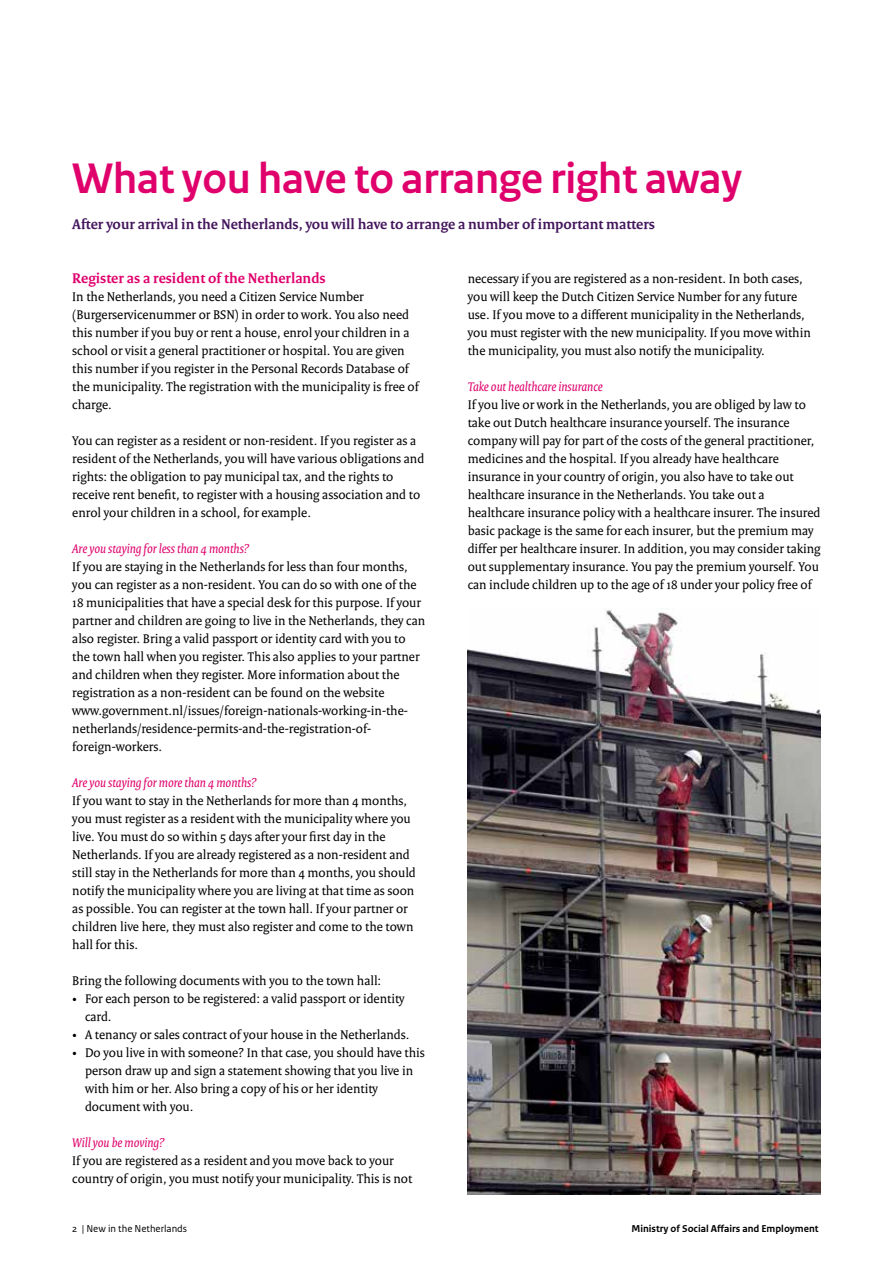
<style>
.page{position:relative;width:893px;height:1263px;background:#fff}
.page>*{position:absolute;margin:0;border:0;box-sizing:border-box;transform-origin:0 0}
.t1{font:700 45px "Rijksoverheid Sans Heading";color:#e0006c}
.t2{font:700 15px "Rijksoverheid Serif";color:#44165d}
.t3{font:700 15px "Rijksoverheid Serif";color:#e0006c}
.t4{font:13.5px/18px "Rijksoverheid Serif";color:#000}
.t5{font:italic 13.5px "Rijksoverheid Serif";color:#e0006c}
.t6{font:700 10.5px "Rijksoverheid Sans Text";color:#000}
.t7{font:10.5px "Rijksoverheid Sans Text";color:#000}
</style>
<div class="page">
<img style="left:468px;top:608px;width:353px;height:587px">
<h1 class="t1" style="left:72px;top:153px;width:671px">What you have to arrange right away</h1>
<p class="t2" style="left:72px;top:215px;width:584px">After your arrival in the Netherlands, you will have to arrange a number of important matters</p>
<p class="t3" style="left:72px;top:269px;width:255px">Register as a resident of the Netherlands</p>
<p class="t4" style="left:72px;top:288px;width:348px">In the Netherlands, you need a Citizen Service Number (Burgerservicenummer or BSN) in order to work. You also need this number if you buy or rent a house, enrol your children in a school or visit a general practitioner or hospital. You are given this number if you register in the Personal Records Database of the municipality. The registration with the municipality is free of charge.</p>
<p class="t4" style="left:72px;top:432px;width:353px">You can register as a resident or non-resident. If you register as a resident of the Netherlands, you will have various obligations and rights: the obligation to pay municipal tax, and the rights to receive rent benefit, to register with a housing association and to enrol your children in a school, for example.</p>
<p class="t5" style="left:72px;top:541px;width:179px">Are you staying for less than 4 months?</p>
<p class="t4" style="left:72px;top:558px;width:354px">If you are staying in the Netherlands for less than four months, you can register as a non-resident. You can do so with one of the 18 municipalities that have a special desk for this purpose. If your partner and children are going to live in the Netherlands, they can also register. Bring a valid passport or identity card with you to the town hall when you register. This also applies to your partner and children when they register. More information about the registration as a non-resident can be found on the website www.government.nl/issues/foreign-nationals-working-in-the&shy;netherlands/residence-permits-and-the-registration-of&shy;foreign-workers.</p>
<p class="t5" style="left:72px;top:775px;width:186px">Are you staying for more than 4 months?</p>
<p class="t4" style="left:72px;top:792px;width:345px">If you want to stay in the Netherlands for more than 4 months, you must register as a resident with the municipality where you live. You must do so within 5 days after your first day in the Netherlands. If you are already registered as a non-resident and still stay in the Netherlands for more than 4 months, you should notify the municipality where you are living at that time as soon as possible. You can register at the town hall. If your partner or children live here, they must also register and come to the town hall for this.</p>
<p class="t4" style="left:72px;top:972px;width:311px">Bring the following documents with you to the town hall:</p>
<p class="t4" style="left:85px;top:990px;width:321px;text-indent:-13px">• For each person to be registered: a valid passport or identity card.</p>
<p class="t4" style="left:72px;top:1026px;width:339px">• A tenancy or sales contract of your house in the Netherlands.</p>
<p class="t4" style="left:85px;top:1044px;width:341px;text-indent:-13px">• Do you live in with someone? In that case, you should have this person draw up and sign a statement showing that you live in with him or her. Also bring a copy of his or her identity document with you.</p>
<p class="t5" style="left:72px;top:1135px;width:94px">Will you be moving?</p>
<p class="t4" style="left:72px;top:1152px;width:341px">If you are registered as a resident and you move back to your country of origin, you must notify your municipality. This is not</p>
<p class="t4" style="left:468px;top:270px;width:344px">necessary if you are registered as a non-resident. In both cases, you will keep the Dutch Citizen Service Number for any future use. If you move to a different municipality in the Netherlands, you must register with the new municipality. If you move within the municipality, you must also notify the municipality.</p>
<p class="t5" style="left:468px;top:379px;width:136px">Take out healthcare insurance</p>
<p class="t4" style="left:468px;top:396px;width:354px">If you live or work in the Netherlands, you are obliged by law to take out Dutch healthcare insurance yourself. The insurance company will pay for part of the costs of the general practitioner, medicines and the hospital. If you already have healthcare insurance in your country of origin, you also have to take out healthcare insurance in the Netherlands. You take out a healthcare insurance policy with a healthcare insurer. The insured basic package is the same for each insurer, but the premium may differ per healthcare insurer. In addition, you may consider taking out supplementary insurance. You pay the premium yourself. You can include children up to the age of 18 under your policy free of</p>
<p class="t7" style="left:72px;top:1222px;width:116px">2 | New in the Netherlands</p>
<p class="t6" style="left:631px;top:1222px;width:189px">Ministry of Social Affairs and Employment</p>
</div>
